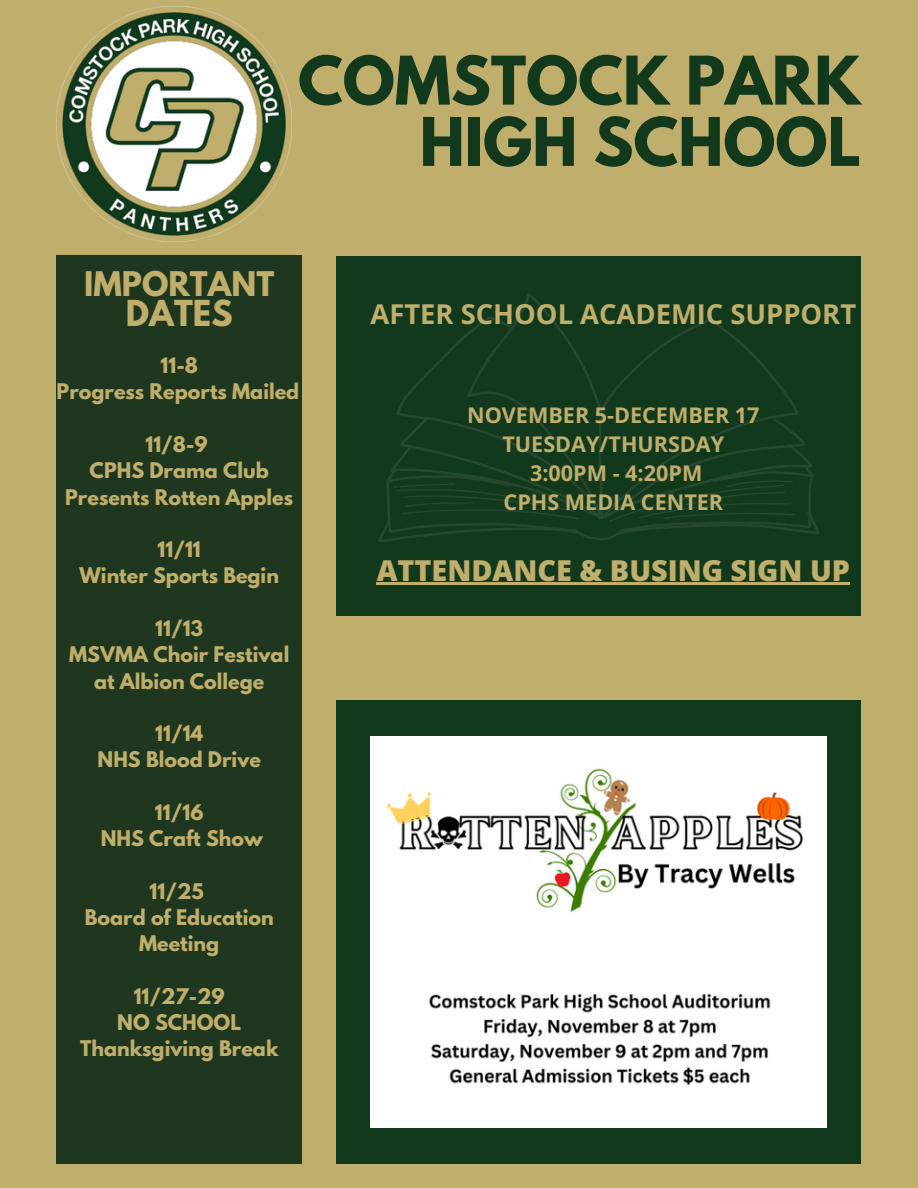
<style>
.page{position:relative;width:918px;height:1188px;background:#bfae6c}
.page>*{position:absolute;margin:0;border:0;box-sizing:border-box;transform-origin:0 0}
.t1{font:700 59.4px/61.3px "League Spartan";color:#13391d;text-align:right}
.t2{font:700 31.65px "League Spartan";color:#bfae6c}
.t3{font:700 30.15px "League Spartan";color:#bfae6c}
.t4{font:800 28.8px "Open Sans";color:#bfae6c}
.t5{font:700 27.3px "Open Sans";color:#bfae6c}
.t6{font:700 21.6px/29.1px "Open Sans";color:#bfae6c;text-align:center}
.t7{font:700 19.05px/26.2px "League Spartan";color:#bfae6c;text-align:center}
</style>
<div class="page">
<img style="left:57px;top:7px;width:235px;height:235px">
<div style="left:57px;top:255px;width:245px;height:909px;background:#1f371e"></div>
<div style="left:336px;top:700px;width:525px;height:464px;background:#13391d"></div>
<div style="left:336px;top:256px;width:525px;height:360px;background:#13391d"></div>
<svg style="left:378px;top:293px;width:441px;height:249px"></svg>
<svg style="left:608px;top:480px;width:188px;height:42px"></svg>
<svg style="left:393px;top:483px;width:186px;height:36px"></svg>
<hr style="left:377px;top:583px;width:473px;height:2px;background:#bfae6c">
<img style="left:371px;top:737px;width:455px;height:390px">
<p class="t1" style="left:298px;top:58px;width:564px">COMSTOCK PARK<br>HIGH SCHOOL</p>
<p class="t3" style="left:84px;top:269px;width:192px">IMPORTANT</p>
<p class="t2" style="left:126px;top:298px;width:108px">DATES</p>
<p class="t7" style="left:161px;top:355px;width:39px">11-8</p>
<p class="t7" style="left:57px;top:381px;width:244px">Progress Reports Mailed</p>
<p class="t7" style="left:146px;top:434px;width:64px">11/8-9</p>
<p class="t7" style="left:65px;top:460px;width:230px">CPHS Drama Club<br>Presents Rotten Apples</p>
<p class="t7" style="left:158px;top:539px;width:45px">11/11</p>
<p class="t7" style="left:79px;top:565px;width:201px">Winter Sports Begin</p>
<p class="t7" style="left:155px;top:618px;width:50px">11/13</p>
<p class="t7" style="left:69px;top:644px;width:222px">MSVMA Choir Festival at Albion College</p>
<p class="t7" style="left:155px;top:723px;width:50px">11/14</p>
<p class="t7" style="left:98px;top:749px;width:165px">NHS Blood Drive</p>
<p class="t7" style="left:155px;top:802px;width:50px">11/16</p>
<p class="t7" style="left:101px;top:828px;width:164px">NHS Craft Show</p>
<p class="t7" style="left:150px;top:880px;width:56px">11/25</p>
<p class="t7" style="left:85px;top:907px;width:190px">Board of Education<br>Meeting</p>
<p class="t7" style="left:134px;top:986px;width:93px">11/27-29</p>
<h3 class="t7" style="left:80px;top:1012px;width:200px">NO SCHOOL<br>Thanksgiving Break</h3>
<h1 class="t5" style="left:371px;top:294px;width:487px">AFTER SCHOOL ACADEMIC SUPPORT</h1>
<h2 class="t6" style="left:467px;top:400px;width:294px">NOVEMBER 5-DECEMBER 17<br>TUESDAY/THURSDAY<br>3:00PM - 4:20PM<br>CPHS MEDIA CENTER</h2>
<h3 class="t4" style="left:377px;top:550px;width:475px">ATTENDANCE &amp; BUSING SIGN UP</h3>
</div>
